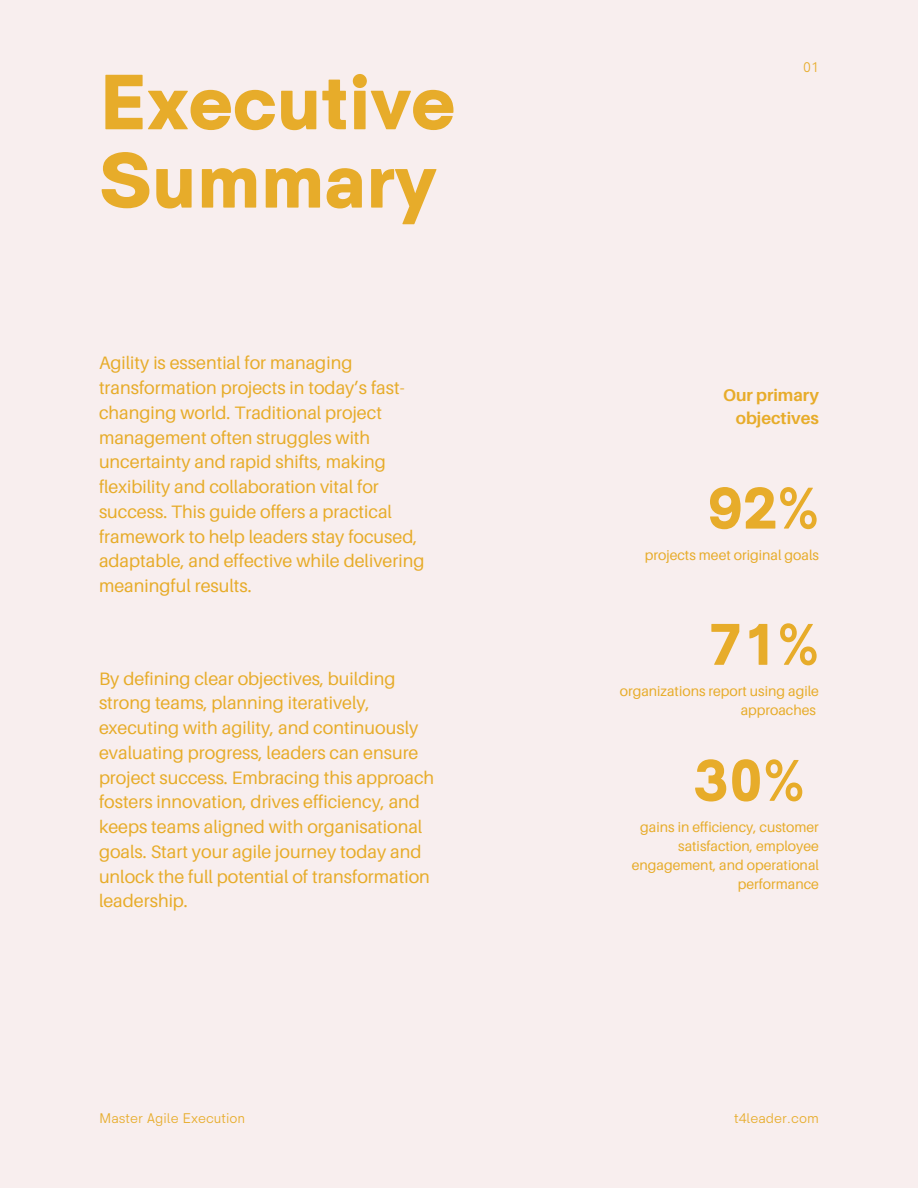
<style>
.page{position:relative;width:918px;height:1188px;background:#f8eeee}
.page>*{position:absolute;margin:0;border:0;box-sizing:border-box;transform-origin:0 0}
.t1{font:900 79.05px/78.3px "HK Sentiments";color:#e7ac2a}
.t2{font:900 59.25px "HK Sentiments";color:#e7ac2a}
.t3{font:18px/24.8px "Aileron";color:#e7ac2a}
.t4{font:700 16.95px/23.2px "Aileron";color:#e7ac2a;text-align:right}
.t5{font:14.1px/19px "Aileron";color:#e7ac2a;text-align:right}
.t6{font:14.1px "HK Sentiments";color:#e7ac2a}
</style>
<div class="page">
<h1 class="t1" style="left:99px;top:66px;width:358px">Executive<br>Summary</h1>
<p class="t3" style="left:99px;top:350px;width:327px">Agility is essential for managing transformation projects in today’s fast&shy;changing world. Traditional project management often struggles with uncertainty and rapid shifts, making flexibility and collaboration vital for success. This guide offers a practical framework to help leaders stay focused, adaptable, and effective while delivering meaningful results.</p>
<h4 class="t3" style="left:99px;top:666px;width:337px">By defining clear objectives, building strong teams, planning iteratively, executing with agility, and continuously evaluating progress, leaders can ensure project success. Embracing this approach fosters innovation, drives efficiency, and keeps teams aligned with organisational goals. Start your agile journey today and unlock the full potential of transformation leadership.</h4>
<p class="t6" style="left:803px;top:59px;width:17px">01</p>
<p class="t4" style="left:723px;top:383px;width:97px">Our primary objectives</p>
<h2 class="t2" style="left:708px;top:475px;width:112px">92%</h2>
<p class="t5" style="left:645px;top:545px;width:176px">projects meet original goals</p>
<h2 class="t2" style="left:708px;top:611px;width:112px">71%</h2>
<p class="t5" style="left:620px;top:681px;width:201px">organizations report using agile approaches</p>
<h2 class="t2" style="left:694px;top:748px;width:112px">30%</h2>
<p class="t5" style="left:632px;top:817px;width:189px">gains in efficiency, customer satisfaction, employee engagement, and operational performance</p>
<h4 class="t6" style="left:99px;top:1111px;width:148px">Master Agile Execution</h4>
<h3 class="t6" style="left:734px;top:1111px;width:86px">t4leader.com</h3>
</div>
